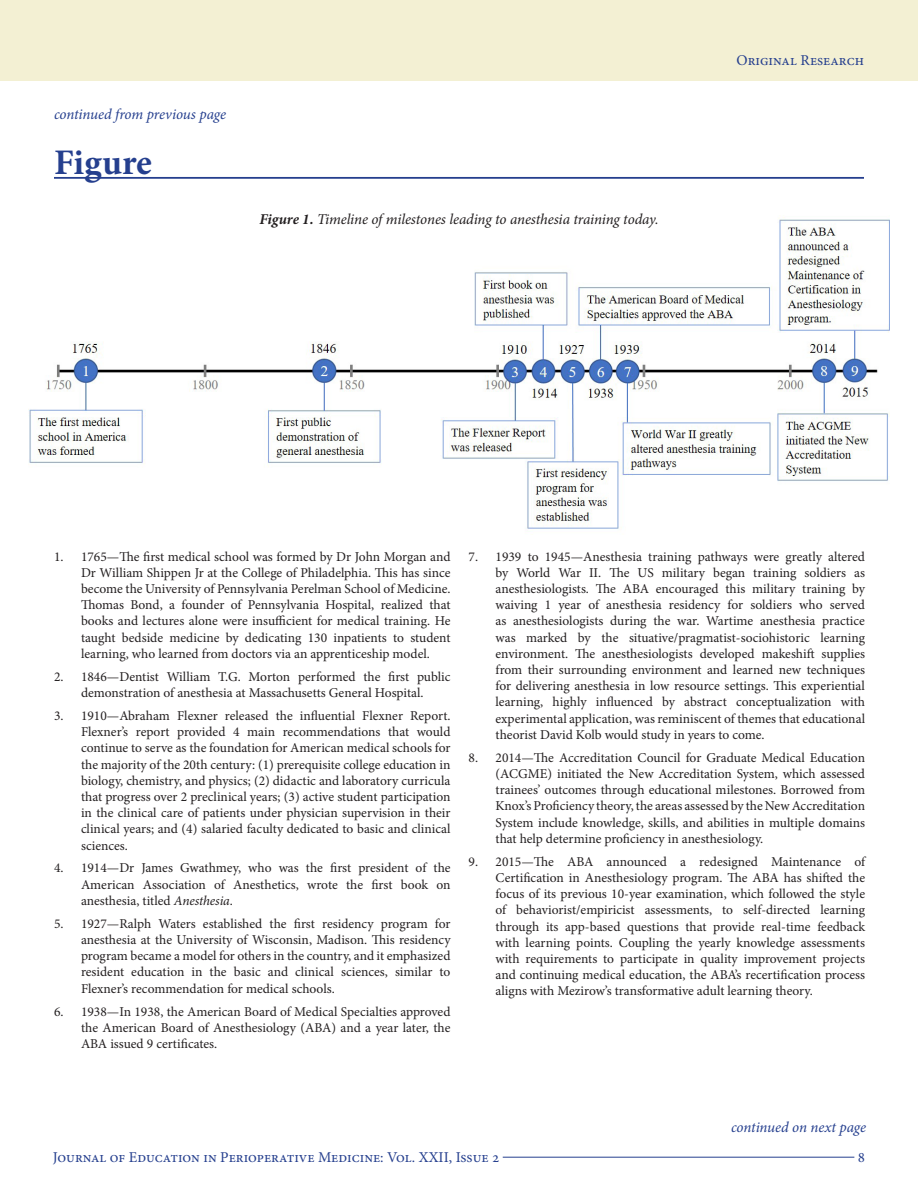
<style>
.page{position:relative;width:918px;height:1188px;background:#fff}
.page>*{position:absolute;margin:0;border:0;box-sizing:border-box;transform-origin:0 0}
.t1{font:700 36px "Minion Pro";color:#253f8e}
.t2{font:15px "Minion Pro";color:#253f8e}
.t3{font:italic 15px "Minion Pro";letter-spacing:-.01em;color:#231f20}
.t4{font:italic 15px "Minion Pro";letter-spacing:-.01em;color:#253f8e}
.t5{font:13.5px/16.2px "Minion Pro";letter-spacing:-.005em;color:#231f20;text-align:justify}
.s1{font-weight:700}
.s2{font-style:italic}
</style>
<div class="page">
<hr style="left:503px;top:1157px;width:351px;height:1px;background:#253f8e">
<div style="left:0;top:0;width:918px;height:81px;background:#f3f0d3"></div>
<img style="left:29px;top:217px;width:860px;height:312px">
<hr style="left:54px;top:177px;width:810px;height:2px;background:#253f8e">
<p class="t4" style="left:54px;top:104px;width:174px">continued from previous page</p>
<p class="t1" style="left:54px;top:137px;width:100px">Figure</p>
<p class="t3" style="left:259px;top:208px;width:401px"><span class="s1">Figure 1.</span> Timeline of milestones leading to anesthesia training today.</p>
<p class="t2" style="left:737px;top:50px;width:129px">Original Research</p>
<p class="t5" style="left:81px;top:548px;width:371px;text-indent:-27px">1. 1765—The first medical school was formed by Dr John Morgan and Dr William Shippen Jr at the College of Philadelphia. This has since become the University of Pennsylvania Perelman School of Medicine.<br>Thomas Bond, a founder of Pennsylvania Hospital, realized that books and lectures alone were insufficient for medical training. He taught bedside medicine by dedicating 130 inpatients to student learning, who learned from doctors via an apprenticeship model.</p>
<p class="t5" style="left:54px;top:668px;width:398px;text-align:center">2. 1846—Dentist William T.G. Morton performed the first public demonstration of anesthesia at Massachusetts General Hospital.</p>
<p class="t5" style="left:81px;top:708px;width:371px;text-indent:-27px">3. 1910—Abraham Flexner released the influential Flexner Report.<br>Flexner’s report provided 4 main recommendations that would continue to serve as the foundation for American medical schools for the majority of the 20th century: (1) prerequisite college education in biology, chemistry, and physics; (2) didactic and laboratory curricula that progress over 2 preclinical years; (3) active student participation in the clinical care of patients under physician supervision in their clinical years; and (4) salaried faculty dedicated to basic and clinical sciences.</p>
<p class="t5" style="left:81px;top:860px;width:371px;text-indent:-27px">4. 1914—Dr James Gwathmey, who was the first president of the American Association of Anesthetics, wrote the first book on anesthesia, titled <span class="s2">Anesthesia</span>.</p>
<p class="t5" style="left:81px;top:915px;width:371px;text-indent:-27px">5. 1927—Ralph Waters established the first residency program for anesthesia at the University of Wisconsin, Madison. This residency program became a model for others in the country, and it emphasized resident education in the basic and clinical sciences, similar to Flexner’s recommendation for medical schools.</p>
<p class="t5" style="left:81px;top:1003px;width:371px;text-indent:-27px">6. 1938—In 1938, the American Board of Medical Specialties approved the American Board of Anesthesiology (ABA) and a year later, the ABA issued 9 certificates.</p>
<p class="t5" style="left:496px;top:548px;width:371px;text-indent:-27px">7. 1939 to 1945—Anesthesia training pathways were greatly altered by World War II. The US military began training soldiers as anesthesiologists. The ABA encouraged this military training by waiving 1 year of anesthesia residency for soldiers who served as anesthesiologists during the war. Wartime anesthesia practice was marked by the situative/pragmatist-sociohistoric learning environment. The anesthesiologists developed makeshift supplies from their surrounding environment and learned new techniques for delivering anesthesia in low resource settings. This experiential learning, highly influenced by abstract conceptualization with experimental application, was reminiscent of themes that educational theorist David Kolb would study in years to come.</p>
<p class="t5" style="left:496px;top:749px;width:371px;text-indent:-27px">8. 2014—The Accreditation Council for Graduate Medical Education (ACGME) initiated the New Accreditation System, which assessed trainees’ outcomes through educational milestones. Borrowed from Knox’s Proficiency theory, the areas assessed by the New Accreditation System include knowledge, skills, and abilities in multiple domains that help determine proficiency in anesthesiology.</p>
<p class="t5" style="left:496px;top:853px;width:372px;text-indent:-27px">9. 2015—The ABA announced a redesigned Maintenance of Certification in Anesthesiology program. The ABA has shifted the focus of its previous 10-year examination, which followed the style of behaviorist/empiricist assessments, to self-directed learning through its app-based questions that provide real-time feedback with learning points. Coupling the yearly knowledge assessments with requirements to participate in quality improvement projects and continuing medical education, the ABA’s recertification process aligns with Mezirow’s transformative adult learning theory.</p>
<p class="t4" style="left:731px;top:1117px;width:137px">continued on next page</p>
<p class="t2" style="left:53px;top:1147px;width:448px">Journal of Education in Perioperative Medicine: Vol. XXII, Issue 2</p>
<p class="t2" style="left:858px;top:1147px;width:9px">8</p>
</div>
